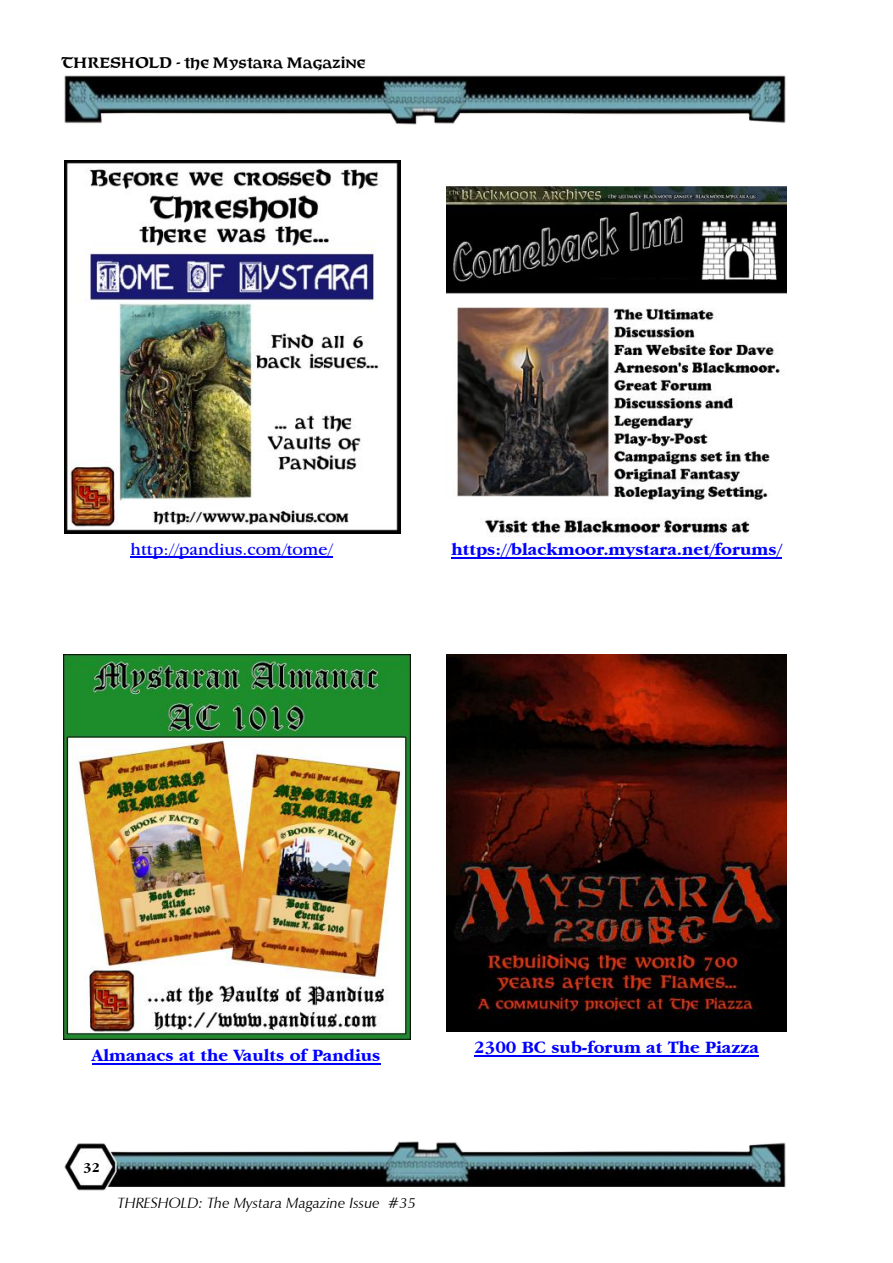
<style>
.page{position:relative;width:893px;height:1263px;background:#fff}
.page>*{position:absolute;margin:0;border:0;box-sizing:border-box;transform-origin:0 0}
.t1{font:700 18px "Garamond IT Cby BT";color:#00f}
.t2{font:18px "Garamond IT Cby BT";color:#00f}
.t3{font:700 15px "OPTI Furst";color:#000}
.t4{font:italic 14.85px "Zapf Humanist 601 BT";color:#000}
.t5{font:700 13.95px "Garamond IT Cby BT";color:#000}
</style>
<div class="page">
<img style="left:64px;top:75px;width:722px;height:50px">
<img style="left:64px;top:1141px;width:722px;height:50px">
<img style="left:446px;top:186px;width:341px;height:351px">
<hr style="left:451px;top:557px;width:331px;height:1px;background:#00f">
<img style="left:64px;top:654px;width:347px;height:385px">
<img style="left:446px;top:654px;width:341px;height:378px">
<hr style="left:474px;top:1055px;width:285px;height:2px;background:#00f">
<hr style="left:92px;top:1063px;width:288px;height:1px;background:#00f">
<hr style="left:131px;top:557px;width:202px;height:1px;background:#00f">
<img style="left:65px;top:160px;width:335px;height:373px">
<p class="t3" style="left:61px;top:58px;width:305px">THRESHOLD - the Mystara Magazine</p>
<p class="t2" style="left:131px;top:541px;width:204px">http://pandius.com/tome/</p>
<p class="t1" style="left:451px;top:541px;width:332px">https://blackmoor.mystara.net/forums/</p>
<p class="t1" style="left:92px;top:1047px;width:290px">Almanacs at the Vaults of Pandius</p>
<p class="t5" style="left:84px;top:1161px;width:18px">32</p>
<p class="t4" style="left:118px;top:1197px;width:300px">THRESHOLD: The Mystara Magazine Issue #35</p>
<p class="t1" style="left:474px;top:1039px;width:286px">2300 BC sub-forum at The Piazza</p>
</div>
